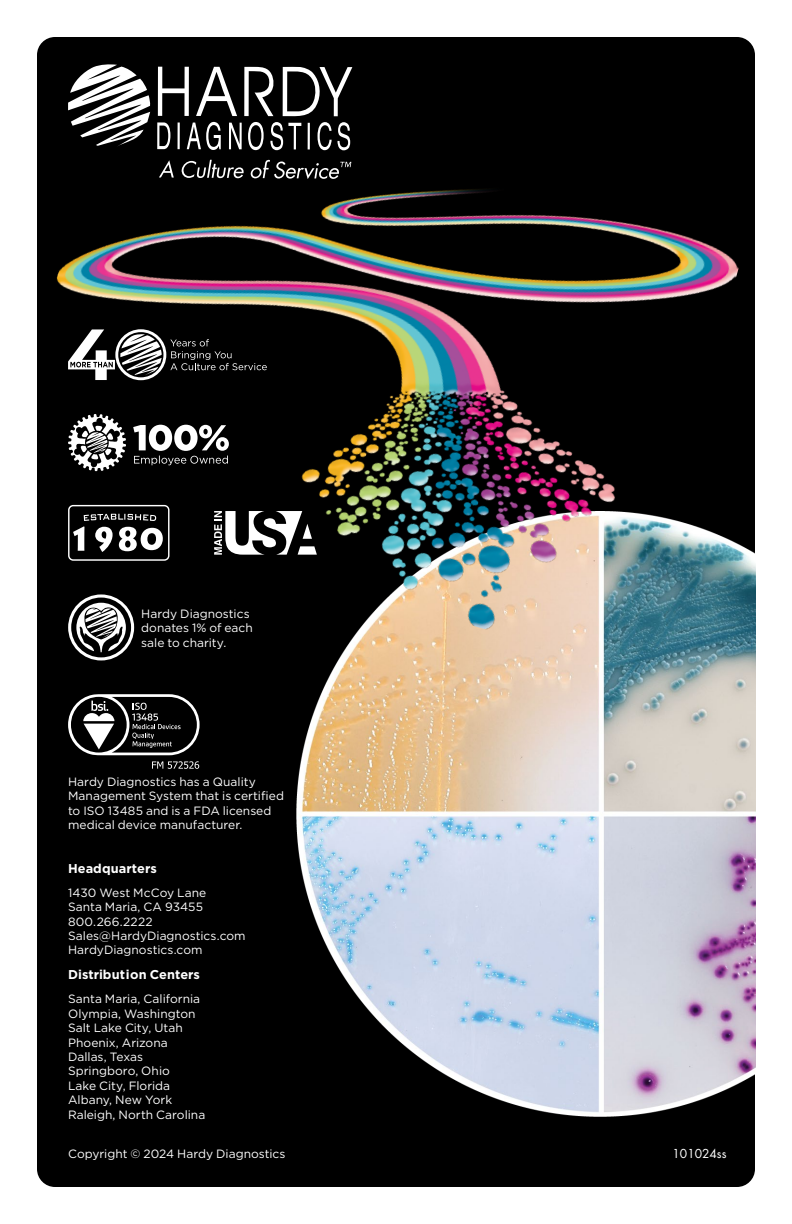
<style>
.page{position:relative;width:792px;height:1224px;background:#fff}
.page>*{position:absolute;margin:0;border:0;box-sizing:border-box;transform-origin:0 0}
.t1{font:700 12.8px "Gotham";letter-spacing:.005em;color:#fff}
.t2{font:12px/14.4px "Gotham";color:#fff}
.t3{font:12px "Futura Std";color:#fff}
</style>
<div class="page">
<div style="left:37px;top:37px;width:718px;height:1150px;background:#000;border-radius:18px"></div>
<img style="left:297px;top:548px;width:459px;height:568px">
<img style="left:56px;top:66px;width:691px;height:603px">
<svg style="left:68px;top:64px;width:82px;height:83px"></svg>
<svg style="left:157px;top:67px;width:195px;height:83px"></svg>
<svg style="left:159px;top:160px;width:192px;height:19px"></svg>
<div style="left:68px;top:505px;width:101px;height:56px;border:1px solid #fff;border-radius:4px"></div>
<svg style="left:73px;top:514px;width:90px;height:38px"></svg>
<svg style="left:68px;top:694px;width:132px;height:61px"></svg>
<svg style="left:152px;top:761px;width:47px;height:8px"></svg>
<svg style="left:68px;top:414px;width:58px;height:57px"></svg>
<svg style="left:133px;top:425px;width:96px;height:40px"></svg>
<svg style="left:214px;top:511px;width:103px;height:44px"></svg>
<svg style="left:68px;top:329px;width:199px;height:51px"></svg>
<svg style="left:68px;top:594px;width:66px;height:66px"></svg>
<p class="t2" style="left:141px;top:606px;width:113px">Hardy Diagnostics donates 1% of each sale to charity.</p>
<p class="t2" style="left:68px;top:774px;width:217px">Hardy Diagnostics has a Quality<br>Management System that is certified to ISO 13485 and is a FDA licensed medical device manufacturer.</p>
<p class="t1" style="left:68px;top:860px;width:90px">Headquarters</p>
<p class="t2" style="left:68px;top:885px;width:179px">1430 West McCoy Lane<br>Santa Maria, CA 93455<br>800.266.2222<br>Sales@HardyDiagnostics.com<br>HardyDiagnostics.com</p>
<p class="t1" style="left:68px;top:966px;width:133px">Distribution Centers</p>
<p class="t2" style="left:68px;top:992px;width:139px">Santa Maria, California<br>Olympia, Washington<br>Salt Lake City, Utah<br>Phoenix, Arizona<br>Dallas, Texas<br>Springboro, Ohio<br>Lake City, Florida<br>Albany, New York<br>Raleigh, North Carolina</p>
<p class="t2" style="left:68px;top:1146px;width:219px">Copyright © 2024 Hardy Diagnostics</p>
<p class="t3" style="left:673px;top:1146px;width:55px">101024ss</p>
</div>
